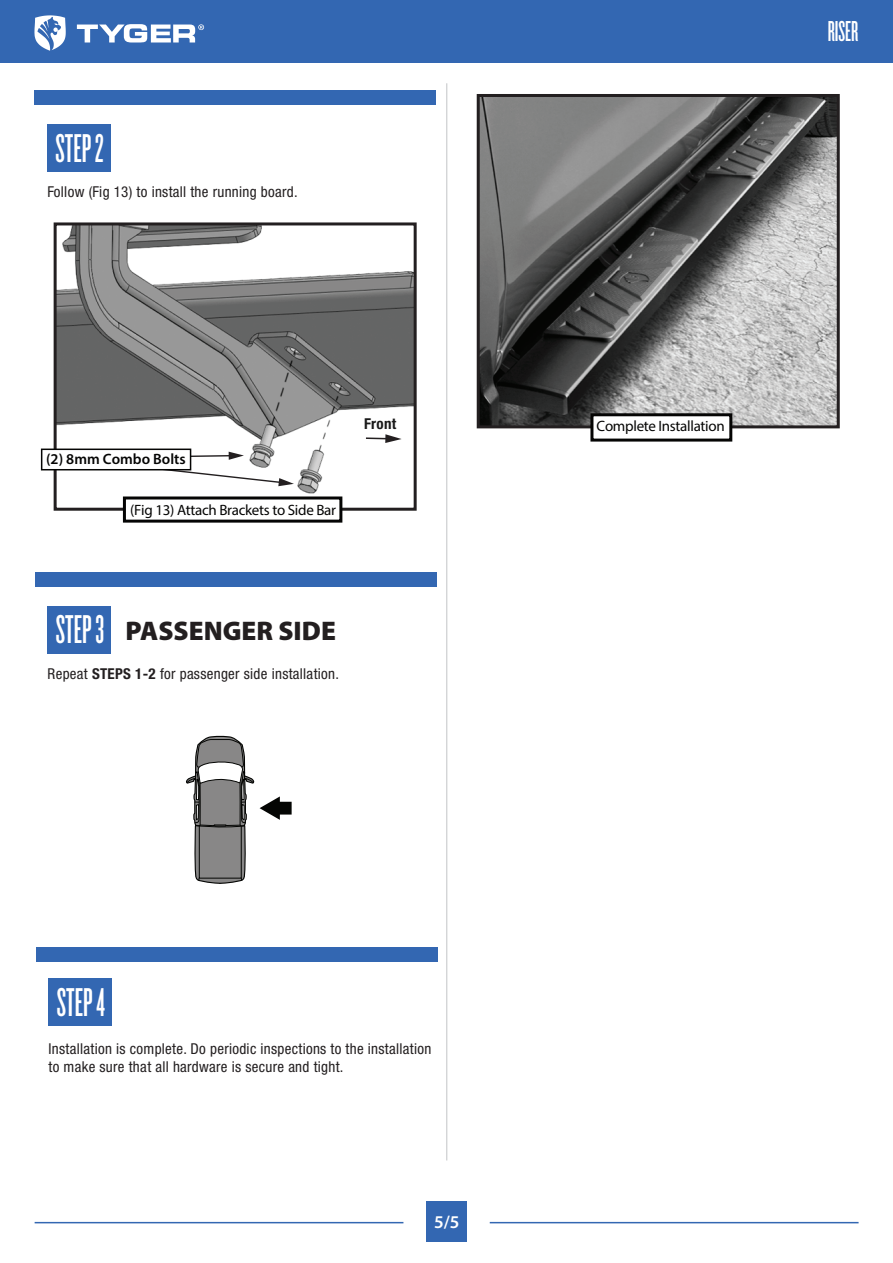
<style>
.page{position:relative;width:893px;height:1263px;background:#fff}
.page>*{position:absolute;margin:0;border:0;box-sizing:border-box;transform-origin:0 0}
.t1{font:41.85px "Knockout HTF46 Flyweight";color:#fff}
.t2{font:30px "Knockout HTF46 Flyweight";color:#fff}
.t3{font:900 27px "Myriad Pro";color:#231f20}
.t4{font:600 18px "Myriad Pro";color:#fff}
.t5{font:condensed 15px/18px "Helvetica Neue LT Std";letter-spacing:.02em;color:#231f20}
.t6{font:15px "Myriad Pro";letter-spacing:-.02em;color:#050504}
.t7{font:600 15px "Myriad Pro";color:#050504}
.t8{font:700 condensed 15px "Helvetica Neue LT Std";letter-spacing:.02em;color:#191919}
.s1{font-family:"Knockout HTF46 Flyweight";font-weight:400;font-size:41.85px;color:#fff}
.s2{font-weight:700}
</style>
<div class="page">
<div style="left:427px;top:1201px;width:40px;height:40px;background:#3367b2"></div>
<hr style="left:35px;top:1222px;width:368px;height:1px;background:#3367b2">
<hr style="left:490px;top:1222px;width:369px;height:1px;background:#3367b2">
<div style="left:0;top:0;width:893px;height:62px;background:#3367b2"></div>
<svg style="left:34px;top:15px;width:32px;height:36px"></svg>
<svg style="left:77px;top:24px;width:127px;height:18px"></svg>
<hr style="left:446px;top:83px;width:1px;height:1077px;background:#d1d2d4">
<img style="left:58px;top:226px;width:355px;height:281px">
<div style="left:54px;top:222px;width:363px;height:289px;border:3px solid #231f20"></div>
<div style="left:123px;top:496px;width:219px;height:27px;background:#fff;border:3px solid #050504"></div>
<svg style="left:364px;top:434px;width:38px;height:9px"></svg>
<img style="left:481px;top:98px;width:355px;height:326px">
<div style="left:477px;top:94px;width:363px;height:334px;border:3px solid #231f20"></div>
<div style="left:590px;top:413px;width:142px;height:29px;background:#fff;border:3px solid #050504"></div>
<div style="left:47px;top:124px;width:63px;height:47px;background:#3367b2"></div>
<div style="left:35px;top:90px;width:401px;height:15px;background:#3367b2"></div>
<svg style="left:127px;top:452px;width:167px;height:34px"></svg>
<div style="left:41px;top:448px;width:150px;height:22px;background:#fff;border:2px solid #050504"></div>
<div style="left:48px;top:606px;width:63px;height:47px;background:#3367b2"></div>
<div style="left:35px;top:572px;width:401px;height:15px;background:#3367b2"></div>
<svg style="left:186px;top:735px;width:106px;height:149px"></svg>
<div style="left:49px;top:979px;width:63px;height:47px;background:#3367b2"></div>
<div style="left:36px;top:947px;width:401px;height:15px;background:#3367b2"></div>
<h1 class="t1" style="left:56px;top:127px;width:50px">STEP 2</h1>
<p class="t5" style="left:47px;top:183px;width:252px">Follow (Fig 13) to install the running board.</p>
<p class="t7" style="left:46px;top:449px;width:141px">(2) 8mm Combo Bolts</p>
<p class="t6" style="left:130px;top:500px;width:207px">(Fig 13) Attach Brackets to Side Bar</p>
<p class="t8" style="left:364px;top:415px;width:34px">Front</p>
<p class="t6" style="left:597px;top:417px;width:130px">Complete Installation</p>
<h3 class="t3" style="left:56px;top:613px;width:282px"><span class="s1">STEP 3</span> PASSENGER SIDE</h3>
<p class="t5" style="left:48px;top:665px;width:293px">Repeat <span class="s2">STEPS 1-2</span> for passenger side installation.</p>
<h2 class="t2" style="left:828px;top:17px;width:32px">RISER</h2>
<h1 class="t1" style="left:57px;top:982px;width:50px">STEP 4</h1>
<p class="t5" style="left:49px;top:1039px;width:384px">Installation is complete. Do periodic inspections to the installation to make sure that all hardware is secure and tight.</p>
<p class="t4" style="left:434px;top:1210px;width:27px">5/5</p>
</div>
